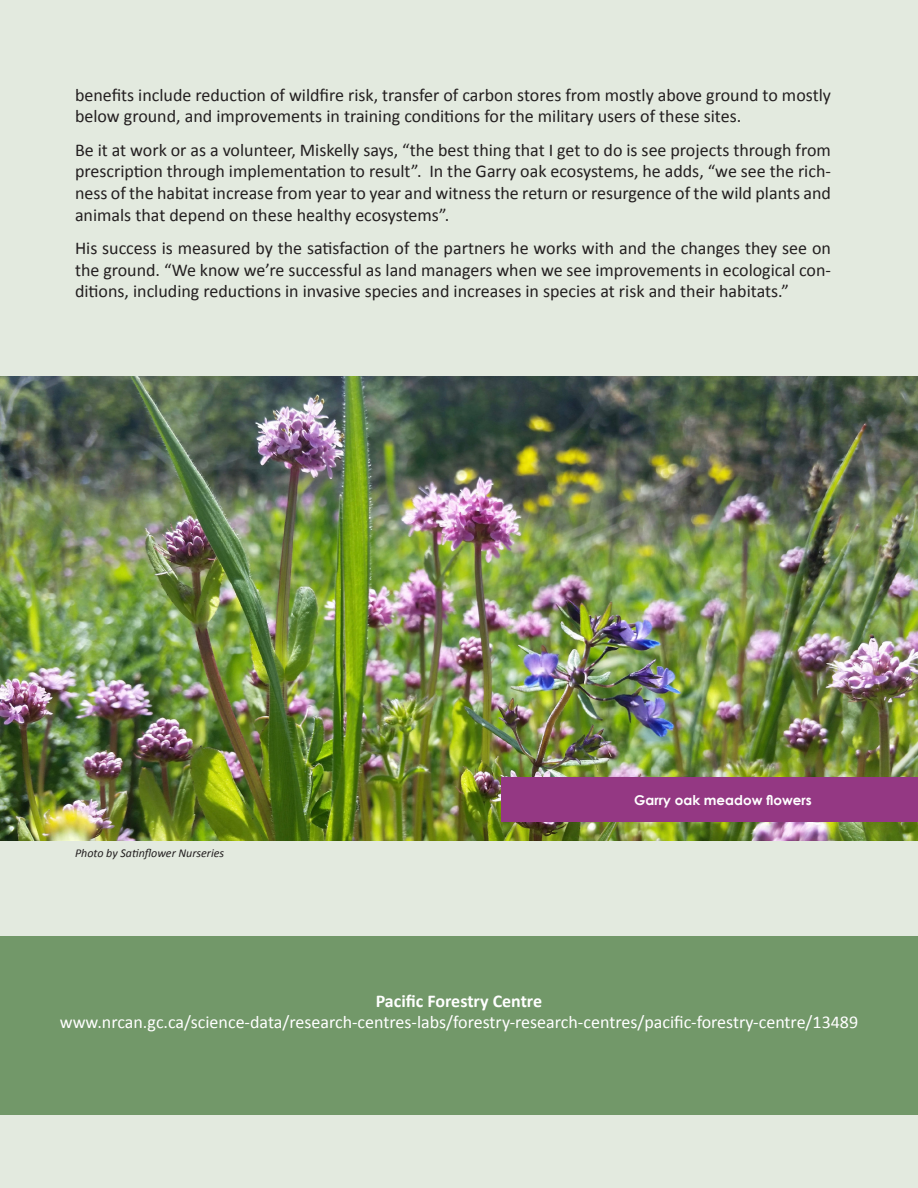
<style>
.page{position:relative;width:918px;height:1188px;background:#e3eadf}
.page>*{position:absolute;margin:0;border:0;box-sizing:border-box;transform-origin:0 0}
.t1{font:18px/21.6px "Calibri";color:#231f20;text-align:justify}
.t2{font:18px/21.6px "Calibri";color:#fff;text-align:center}
.t3{font:700 13.5px "Century Gothic";color:#fff}
.t4{font:italic 12px "Calibri";color:#231f20}
.s1{font-weight:700}
</style>
<div class="page">
<div style="left:0;top:936px;width:918px;height:178px;background:#729869"></div>
<img style="left:0;top:376px;width:918px;height:465px">
<div style="left:501px;top:777px;width:417px;height:45px;background:#943883"></div>
<p class="t1" style="left:75px;top:83px;width:757px">benefits include reduction of wildfire risk, transfer of carbon stores from mostly above ground to mostly below ground, and improvements in training conditions for the military users of these sites.</p>
<p class="t1" style="left:75px;top:138px;width:757px">Be it at work or as a volunteer, Miskelly says, “the best thing that I get to do is see projects through from prescription through implementation to result”. In the Garry oak ecosystems, he adds, “we see the rich&shy;ness of the habitat increase from year to year and witness the return or resurgence of the wild plants and animals that depend on these healthy ecosystems”.</p>
<p class="t1" style="left:75px;top:236px;width:757px">His success is measured by the satisfaction of the partners he works with and the changes they see on the ground. “We know we’re successful as land managers when we see improvements in ecological con&shy;ditions, including reductions in invasive species and increases in species at risk and their habitats.”</p>
<p class="t4" style="left:75px;top:845px;width:151px">Photo by Satinflower Nurseries</p>
<p class="t3" style="left:634px;top:791px;width:179px">Garry oak meadow flowers</p>
<p class="t2" style="left:60px;top:989px;width:800px"><span class="s1">Pacific Forestry Centre </span>www.nrcan.gc.ca/science-data/research-centres-labs/forestry-research-centres/pacific-forestry-centre/13489</p>
</div>
